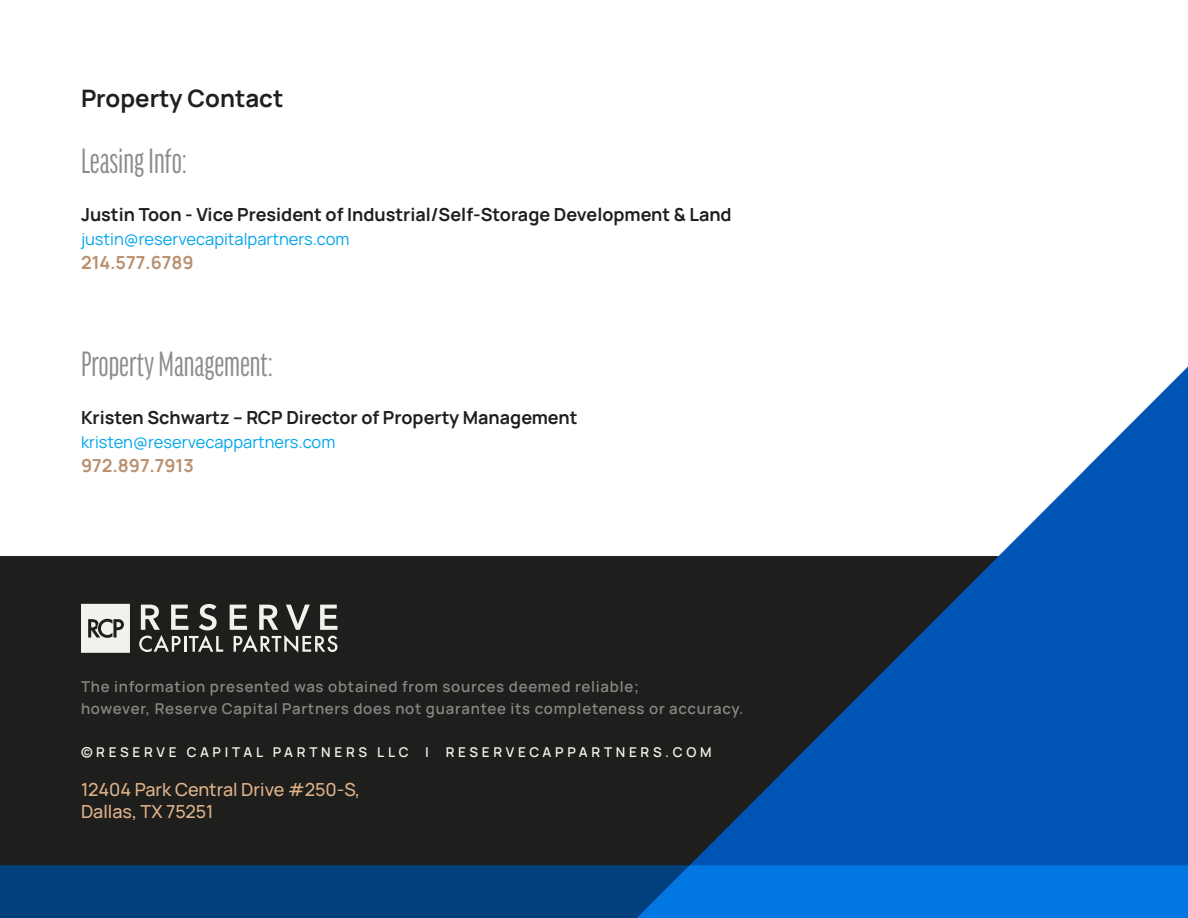
<style>
.page{position:relative;width:1188px;height:918px;background:#fff}
.page>*{position:absolute;margin:0;border:0;box-sizing:border-box;transform-origin:0 0}
.t1{font:37.5px "Good Headline Pro Comp News";color:#8c8c8b}
.t2{font:700 24px "Manrope";color:#1f1f1c}
.t3{font:700 18px "Manrope";color:#1f1f1c}
.t4{font:500 18px/21.6px "Manrope";color:#e0b38a}
.t5{font:700 18px "Manrope";color:#ba9170}
.t6{font:16.5px "Manrope";color:#00a6eb}
.t7{font:600 15px/22.5px "Manrope";letter-spacing:.05em;color:#f2f2ed}
.t8{font:600 13.5px "Manrope";letter-spacing:.275em;color:#f2f2ed}
</style>
<div class="page">
<img style="left:0;top:366px;width:1188px;height:552px">
<svg style="left:81px;top:604px;width:49px;height:49px;background:#d2d2ce"></svg>
<svg style="left:139px;top:604px;width:84px;height:48px;background:#5e5e5b"></svg>
<svg style="left:230px;top:605px;width:108px;height:48px;background:#60605e"></svg>
<h2 class="t2" style="left:81px;top:78px;width:204px">Property Contact</h2>
<h1 class="t1" style="left:81px;top:142px;width:108px">Leasing Info:</h1>
<p class="t3" style="left:81px;top:200px;width:652px">Justin Toon - Vice President of Industrial/Self-Storage Development &amp; Land</p>
<p class="t6" style="left:81px;top:227px;width:270px">justin@reservecapitalpartners.com</p>
<p class="t5" style="left:81px;top:248px;width:114px">214.577.6789</p>
<h1 class="t1" style="left:81px;top:345px;width:194px">Property Management:</h1>
<p class="t3" style="left:81px;top:403px;width:498px">Kristen Schwartz – RCP Director of Property Management</p>
<p class="t6" style="left:81px;top:430px;width:256px">kristen@reservecappartners.com</p>
<p class="t5" style="left:81px;top:451px;width:114px">972.897.7913</p>
<p class="t7" style="left:81px;top:674px;width:664px">The information presented was obtained from sources deemed reliable;<br>however, Reserve Capital Partners does not guarantee its completeness or accuracy.</p>
<p class="t8" style="left:81px;top:741px;width:632px">©RESERVE CAPITAL PARTNERS LLC | RESERVECAPPARTNERS.COM</p>
<p class="t4" style="left:81px;top:778px;width:281px">12404 Park Central Drive #250-S,<br>Dallas, TX 75251</p>
</div>
